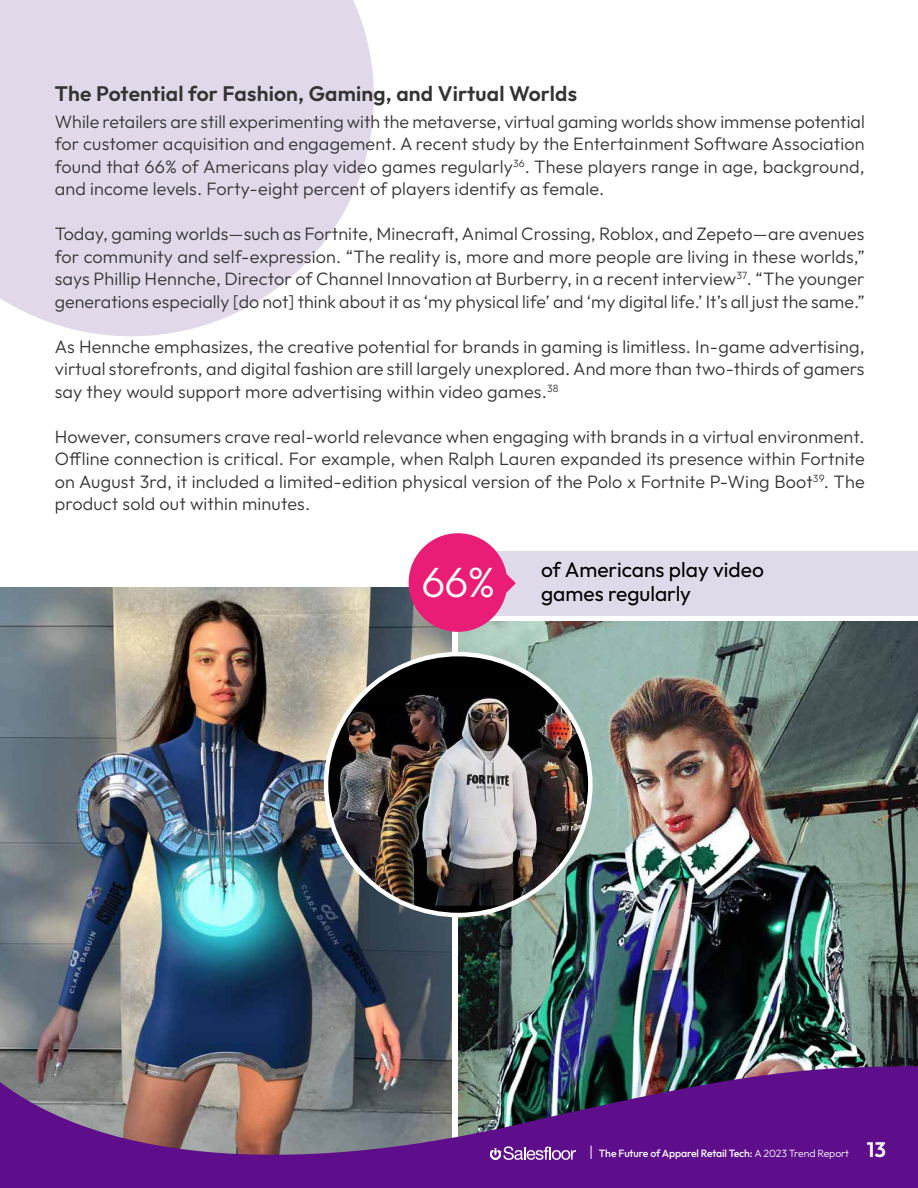
<style>
.page{position:relative;width:918px;height:1188px;background:#fff}
.page>*{position:absolute;margin:0;border:0;box-sizing:border-box;transform-origin:0 0}
.t1{font:600 21px "Outfit";letter-spacing:.01em;color:#333}
.t2{font:21px/24px "Outfit";color:#000}
.t3{font:300 18px/22.5px "Outfit";letter-spacing:.01em;color:#333;text-align:justify}
.t4{font:500 10.5px "Outfit";letter-spacing:-.01em;color:#fff}
.s1{font-weight:300;font-size:15px}
.s2{font-weight:300}
.s3{font-weight:600;font-size:21px}
</style>
<div class="page">
<img style="left:0;top:588px;width:451px;height:478px">
<img style="left:458px;top:621px;width:460px;height:445px">
<svg style="left:0;top:0;width:374px;height:336px;background:#e4ddeb"></svg>
<svg style="left:0;top:1066px;width:918px;height:122px;background:#69377e"></svg>
<div style="left:462px;top:551px;width:456px;height:65px;background:#dfdae9"></div>
<svg style="left:326px;top:654px;width:264px;height:261px;background:#252525"></svg>
<img style="left:326px;top:686px;width:264px;height:220px">
<div style="left:409px;top:533px;width:98px;height:99px;background:#ea1d76;border-radius:50%"></div>
<svg style="left:504px;top:568px;width:12px;height:30px"></svg>
<svg style="left:490px;top:1146px;width:86px;height:14px"></svg>
<p class="t1" style="left:55px;top:84px;width:524px">The Potential for Fashion, Gaming, and Virtual Worlds</p>
<p class="t3" style="left:55px;top:111px;width:812px">While retailers are still experimenting with the metaverse, virtual gaming worlds show immense potential for customer acquisition and engagement. A recent study by the Entertainment Software Association found that 66% of Americans play video games regularly<sup>36</sup>. These players range in age, background, and income levels. Forty-eight percent of players identify as female.</p>
<p class="t3" style="left:55px;top:224px;width:812px">Today, gaming worlds—such as Fortnite, Minecraft, Animal Crossing, Roblox, and Zepeto—are avenues for community and self-expression. “The reality is, more and more people are living in these worlds,” says Phillip Hennche, Director of Channel Innovation at Burberry, in a recent interview<sup>37</sup>. “The younger generations especially [do not] think about it as ‘my physical life’ and ‘my digital life.’ It’s all just the same.”</p>
<p class="t3" style="left:55px;top:336px;width:812px">As Hennche emphasizes, the creative potential for brands in gaming is limitless. In-game advertising, virtual storefronts, and digital fashion are still largely unexplored. And more than two-thirds of gamers say they would support more advertising within video games.<sup>38</sup></p>
<p class="t3" style="left:55px;top:426px;width:812px">However, consumers crave real-world relevance when engaging with brands in a virtual environment.<br>Offline connection is critical. For example, when Ralph Lauren expanded its presence within Fortnite on August 3rd, it included a limited-edition physical version of the Polo x Fortnite P-Wing Boot<sup>39</sup>. The product sold out within minutes.</p>
<p class="t2" style="left:422px;top:559px;width:344px;text-indent:119px">of Americans play video<br><sup>66%</sup> games regularly</p>
<p class="t4" style="left:589px;top:1149px;width:298px"><span class="s1">|</span> The Future of Apparel Retail Tech: <span class="s2">A 2023 Trend Report</span> <span class="s3">13</span></p>
</div>
